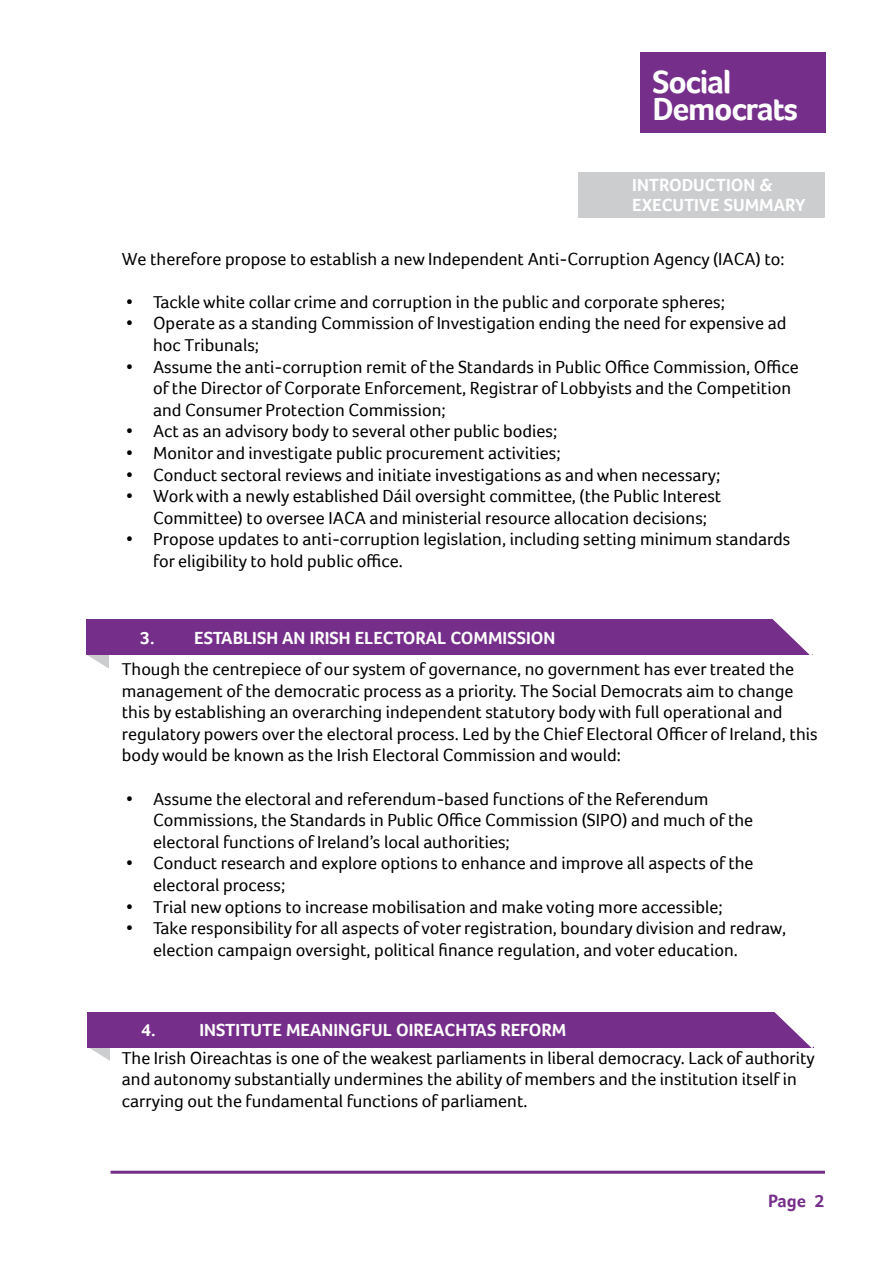
<style>
.page{position:relative;width:893px;height:1263px;background:#fff}
.page>*{position:absolute;margin:0;border:0;box-sizing:border-box;transform-origin:0 0}
.t1{font:700 33px/27px "Foco";letter-spacing:-.04em;color:#fff}
.t2{font:18px/21.6px "Foco";color:#000}
.t3{font:700 18px/19.5px "Foco";color:#fff}
.t4{font:700 18px "Foco";color:#752f8a}
</style>
<div class="page">
<div style="left:578px;top:172px;width:247px;height:45px;background:#cccdcf"></div>
<hr style="left:111px;top:1171px;width:714px;height:3px;background:#752f8a">
<div style="left:640px;top:53px;width:185px;height:80px;background:#752f8a"></div>
<svg style="left:87px;top:1047px;width:24px;height:14px"></svg>
<div style="left:87px;top:1012px;width:726px;height:35px;background:#752f8a"></div>
<svg style="left:773px;top:1012px;width:41px;height:36px"></svg>
<svg style="left:87px;top:655px;width:22px;height:14px"></svg>
<div style="left:86px;top:620px;width:726px;height:35px;background:#752f8a"></div>
<svg style="left:772px;top:619px;width:41px;height:36px"></svg>
<h1 class="t1" style="left:653px;top:69px;width:147px">Social<br>Democrats</h1>
<p class="t3" style="left:632px;top:176px;width:175px">INTRODUCTION &amp;<br>EXECUTIVE SUMMARY</p>
<p class="t2" style="left:122px;top:248px;width:664px">We therefore propose to establish a new Independent Anti-Corruption Agency (IACA) to:</p>
<p class="t2" style="left:126px;top:291px;width:600px">• Tackle white collar crime and corruption in the public and corporate spheres;</p>
<p class="t2" style="left:153px;top:313px;width:635px;text-indent:-27px">• Operate as a standing Commission of Investigation ending the need for expensive ad hoc Tribunals;</p>
<p class="t2" style="left:153px;top:356px;width:647px;text-indent:-27px">• Assume the anti-corruption remit of the Standards in Public Office Commission, Office of the Director of Corporate Enforcement, Registrar of Lobbyists and the Competition and Consumer Protection Commission;</p>
<p class="t2" style="left:126px;top:421px;width:433px">• Act as an advisory body to several other public bodies;</p>
<p class="t2" style="left:126px;top:442px;width:436px">• Monitor and investigate public procurement activities;</p>
<p class="t2" style="left:126px;top:464px;width:596px">• Conduct sectoral reviews and initiate investigations as and when necessary;</p>
<p class="t2" style="left:153px;top:486px;width:570px;text-indent:-27px">• Work with a newly established Dáil oversight committee, (the Public Interest<br>Committee) to oversee IACA and ministerial resource allocation decisions;</p>
<p class="t2" style="left:153px;top:529px;width:639px;text-indent:-27px">• Propose updates to anti-corruption legislation, including setting minimum standards for eligibility to hold public office.</p>
<p class="t3" style="left:140px;top:628px;width:417px">3. ESTABLISH AN IRISH ELECTORAL COMMISSION</p>
<p class="t2" style="left:122px;top:658px;width:697px">Though the centrepiece of our system of governance, no government has ever treated the management of the democratic process as a priority. The Social Democrats aim to change this by establishing an overarching independent statutory body with full operational and regulatory powers over the electoral process. Led by the Chief Electoral Officer of Ireland, this body would be known as the Irish Electoral Commission and would:</p>
<p class="t2" style="left:153px;top:788px;width:602px;text-indent:-27px">• Assume the electoral and referendum-based functions of the Referendum<br>Commissions, the Standards in Public Office Commission (SIPO) and much of the electoral functions of Ireland’s local authorities;</p>
<p class="t2" style="left:153px;top:853px;width:602px;text-indent:-27px">• Conduct research and explore options to enhance and improve all aspects of the electoral process;</p>
<p class="t2" style="left:126px;top:896px;width:598px">• Trial new options to increase mobilisation and make voting more accessible;</p>
<p class="t2" style="left:153px;top:918px;width:635px;text-indent:-27px">• Take responsibility for all aspects of voter registration, boundary division and redraw, election campaign oversight, political finance regulation, and voter education.</p>
<p class="t3" style="left:141px;top:1020px;width:16px">4.</p>
<p class="t3" style="left:199px;top:1020px;width:368px">INSTITUTE MEANINGFUL OIREACHTAS REFORM</p>
<p class="t2" style="left:122px;top:1047px;width:695px">The Irish Oireachtas is one of the weakest parliaments in liberal democracy. Lack of authority and autonomy substantially undermines the ability of members and the institution itself in carrying out the fundamental functions of parliament.</p>
<p class="t4" style="left:768px;top:1191px;width:58px">Page 2</p>
</div>
